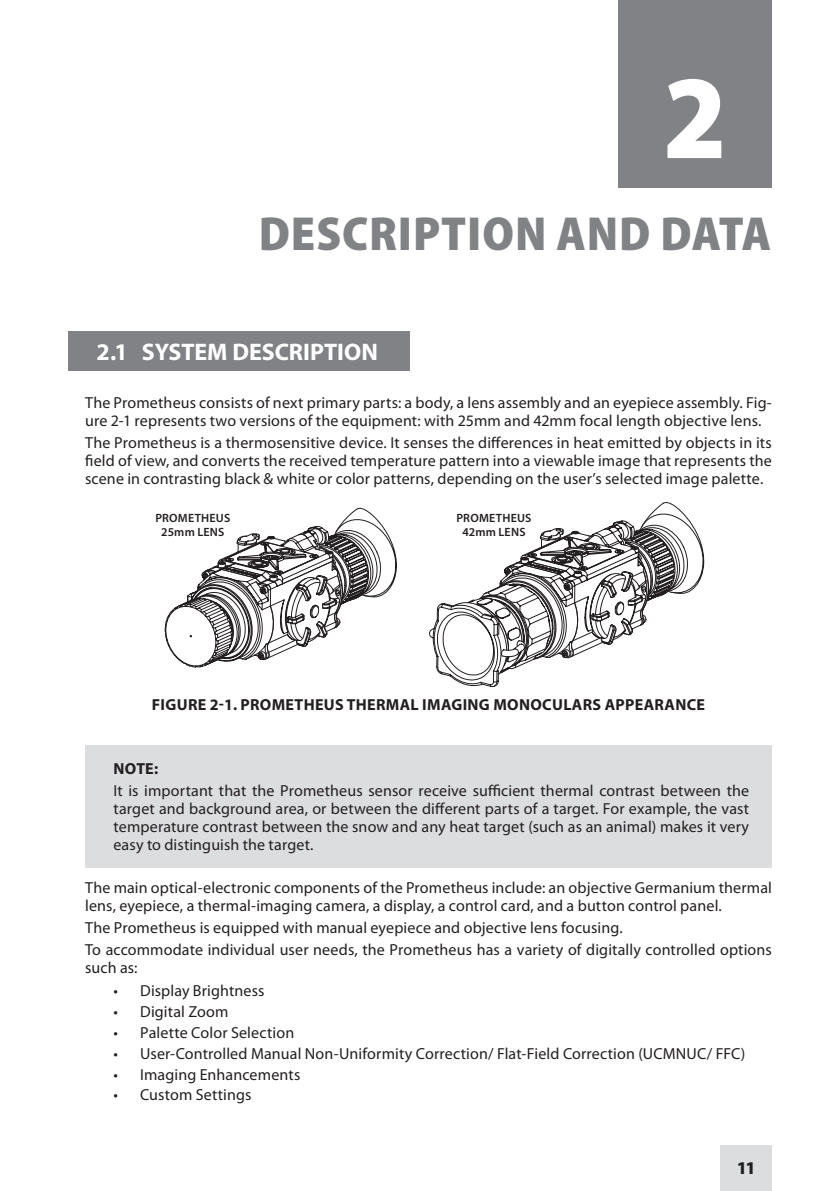
<style>
.page{position:relative;width:840px;height:1191px;background:#fff}
.page>*{position:absolute;margin:0;border:0;box-sizing:border-box;transform-origin:0 0}
.t1{font:900 semi-condensed 120px "Myriad Pro";color:#fff}
.t2{font:900 semi-condensed 48px "Myriad Pro";letter-spacing:.02em;color:#808285}
.t3{font:700 24px "Myriad Pro";color:#fff}
.t4{font:900 semi-condensed 18px "Myriad Pro";color:#231f20}
.t5{font:16px/18px "Myriad Pro";letter-spacing:.01em;color:#231f20}
.t6{font:700 16px "Myriad Pro";letter-spacing:.02em;color:#231f20}
.t7{font:600 12px/14px "Myriad Pro";letter-spacing:.02em;color:#231f20;text-align:center}
</style>
<div class="page">
<div style="left:720px;top:1145px;width:51px;height:46px;background:#dcdddf"></div>
<div style="left:618px;top:0;width:153px;height:187px;background:#808285"></div>
<div style="left:68px;top:331px;width:341px;height:40px;background:#808285"></div>
<svg style="left:645px;top:502px;width:59px;height:92px"></svg>
<svg style="left:473px;top:530px;width:202px;height:157px"></svg>
<svg style="left:433px;top:520px;width:218px;height:166px"></svg>
<svg style="left:164px;top:507px;width:233px;height:161px"></svg>
<div style="left:85px;top:745px;width:686px;height:122px;background:#dcdddf"></div>
<h1 class="t1" style="left:662px;top:50px;width:66px">2</h1>
<h2 class="t2" style="left:258px;top:206px;width:514px">DESCRIPTION AND DATA</h2>
<h3 class="t3" style="left:96px;top:336px;width:74px">2.1 SYSTEM</h3>
<h3 class="t3" style="left:232px;top:336px;width:147px">DESCRIPTION</h3>
<p class="t5" style="left:85px;top:393px;width:687px">The Prometheus consists of next primary parts: a body, a lens assembly and an eyepiece assembly. Fig&shy;ure 2-1 represents two versions of the equipment: with 25mm and 42mm focal length objective lens.</p>
<p class="t5" style="left:85px;top:433px;width:688px;text-align:justify">The Prometheus is a thermosensitive device. It senses the differences in heat emitted by objects in its field of view, and converts the received temperature pattern into a viewable image that represents the scene in contrasting black &amp; white or color patterns, depending on the user’s selected image palette.</p>
<p class="t7" style="left:155px;top:510px;width:76px">PROMETHEUS<br>25MM LENS</p>
<p class="t7" style="left:456px;top:510px;width:76px">PROMETHEUS<br>42MM LENS</p>
<p class="t6" style="left:152px;top:694px;width:19px">FIGURE</p>
<p class="t6" style="left:210px;top:694px;width:52px">2-1. PROMETHEUS</p>
<p class="t6" style="left:346px;top:694px;width:21px">THERMAL</p>
<p class="t6" style="left:422px;top:694px;width:17px">IMAGING</p>
<p class="t6" style="left:493px;top:694px;width:26px">MONOCULAR</p>
<p class="t6" style="left:592px;top:694px;width:114px">S APPEARANCE</p>
<p class="t6" style="left:113px;top:758px;width:46px">NOTE:</p>
<p class="t5" style="left:113px;top:781px;width:637px;text-align:justify">It is important that the Prometheus sensor receive sufficient thermal contrast between the target and background area, or between the different parts of a target. For example, the vast temperature contrast between the snow and any heat target (such as an animal) makes it very easy to distinguish the target.</p>
<p class="t5" style="left:85px;top:878px;width:688px">The main optical-electronic components of the Prometheus include: an objective Germanium thermal lens, eyepiece, a thermal-imaging camera, a display, a control card, and a button control panel.</p>
<p class="t5" style="left:85px;top:916px;width:687px;line-height:22px">The Prometheus is equipped with manual eyepiece and objective lens focusing.<br>To accommodate individual user needs, the Prometheus has a variety of digitally controlled options</p>
<p class="t5" style="left:85px;top:958px;width:54px">such as:</p>
<p class="t5" style="left:113px;top:981px;width:152px">• Display Brightness</p>
<p class="t5" style="left:113px;top:1002px;width:116px">• Digital Zoom</p>
<p class="t5" style="left:113px;top:1023px;width:182px">• Palette Color Selection</p>
<p class="t5" style="left:113px;top:1044px;width:633px">• User-Controlled Manual Non-Uniformity Correction/ Flat-Field Correction (UCMNUC/ FFC)</p>
<p class="t5" style="left:113px;top:1065px;width:188px">• Imaging Enhancements</p>
<p class="t5" style="left:113px;top:1085px;width:139px">• Custom Settings</p>
<p class="t4" style="left:736px;top:1157px;width:20px">11</p>
</div>
